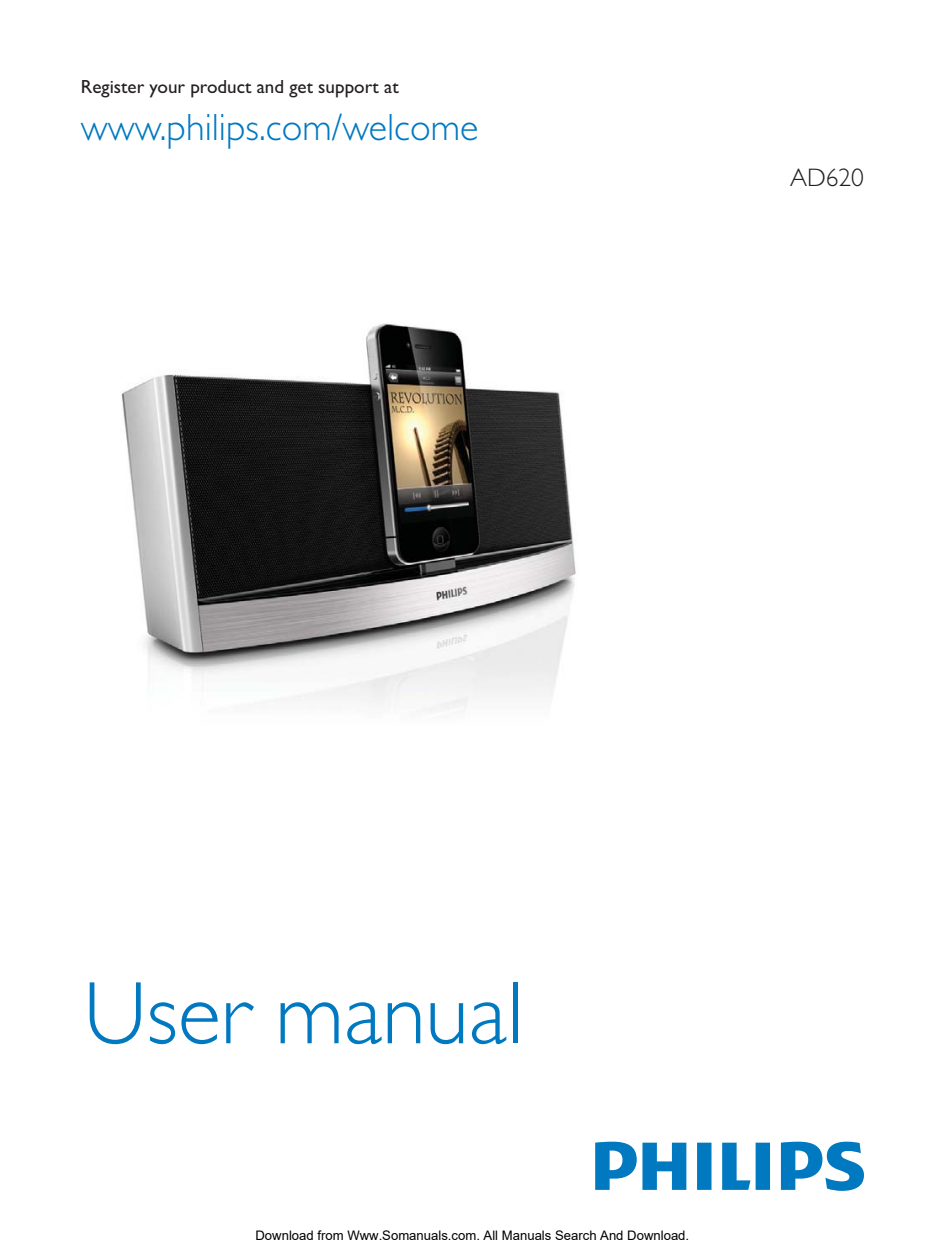
<style>
.page{position:relative;width:945px;height:1260px;background:#fff}
.page>*{position:absolute;margin:0;border:0;box-sizing:border-box;transform-origin:0 0}
.t1{font:89.25px "Gill Sans Alt One WGL Light";color:#0079c1}
.t2{font:38.15px "Gill Sans Alt One WGL Light";color:#0079c1}
.t3{font:25.38px "Gill Sans Alt One WGL Light";color:#231f20}
.t4{font:19.07px "Gill Sans Alt One WGL";color:#231f20}
.t5{font:13.12px "Arial";color:#000}
</style>
<div class="page">
<svg style="left:595px;top:1142px;width:269px;height:49px"></svg>
<img style="left:121px;top:323px;width:455px;height:389px">
<h3 class="t4" style="left:81px;top:80px;width:319px">Register your product and get support at</h3>
<h2 class="t2" style="left:81px;top:114px;width:399px">www.philips.com/welcome</h2>
<h3 class="t3" style="left:790px;top:169px;width:75px">AD620</h3>
<h1 class="t1" style="left:84px;top:982px;width:441px">User manual</h1>
<p class="t5" style="left:255px;top:1228px;width:435px">Download from Www.Somanuals.com. All Manuals Search And Download.</p>
</div>
